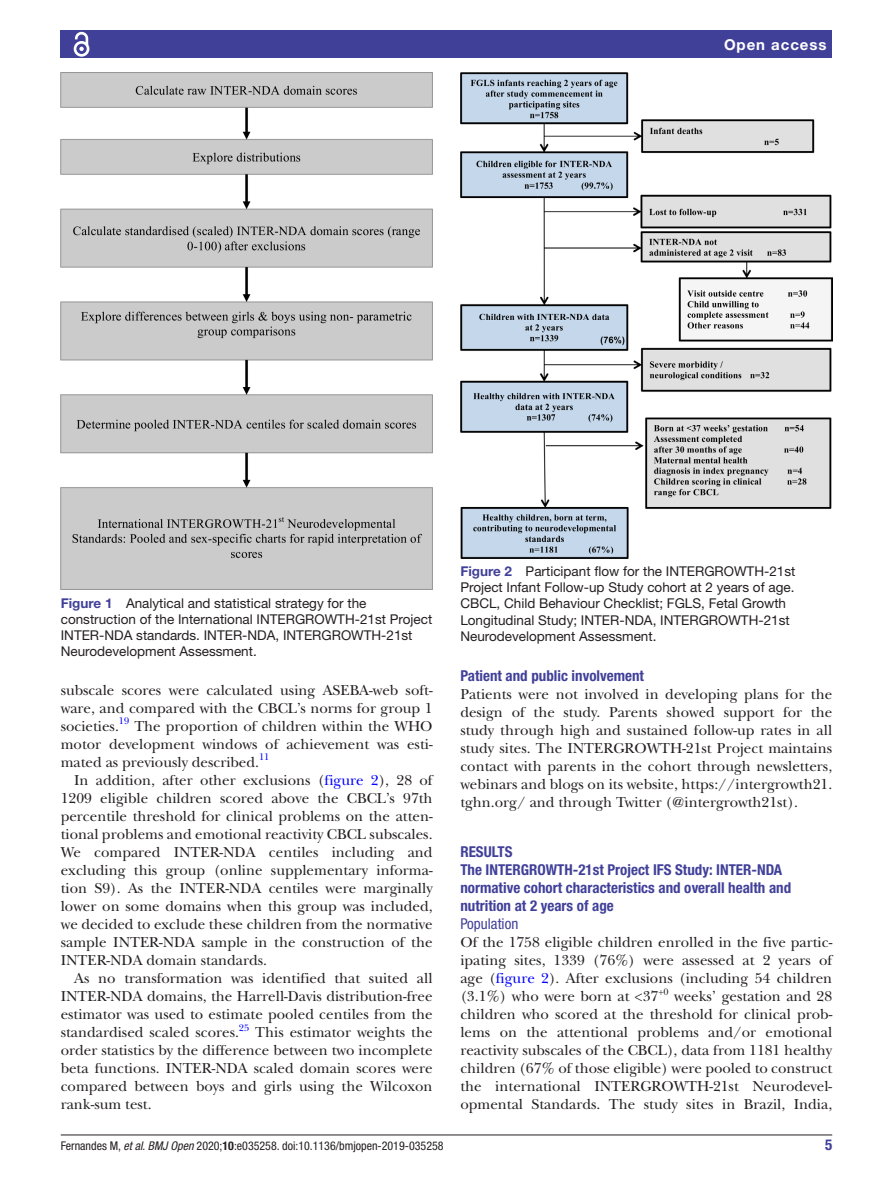
<style>
.page{position:relative;width:893px;height:1191px;background:#fff}
.page>*{position:absolute;margin:0;border:0;box-sizing:border-box;transform-origin:0 0}
.t1{font:15px/18px "New Baskerville";color:#231f20;text-align:justify}
.t2{font:700 condensed 15px/18px "Helvetica Neue LT Std";color:#414099}
.t3{font:700 15px "Helvetica Neue LT Std";letter-spacing:.065em;color:#fff}
.t4{font:condensed 15px "Helvetica Neue LT Std";color:#414099}
.t5{font:13.5px/16.2px "Helvetica Neue LT Std";color:#231f20}
.t6{font:condensed 12px "Helvetica Neue LT Std";color:#231f20}
.t7{font:9.9px "New Baskerville";color:#00f}
.s1{font-weight:700;color:#414099}
.s2{color:#00f}
.s3{font-style:italic}
.s4{font-weight:700}
</style>
<div class="page">
<hr style="left:61px;top:1134px;width:771px;height:1px;background:#231f20">
<div style="left:61px;top:31px;width:771px;height:27px;background:#414099"></div>
<svg style="left:73px;top:31px;width:17px;height:26px"></svg>
<img style="left:61px;top:73px;width:372px;height:517px">
<img style="left:460px;top:73px;width:372px;height:485px">
<p class="t3" style="left:724px;top:35px;width:104px">Open access</p>
<p class="t5" style="left:61px;top:594px;width:373px"><span class="s1">Figure 1</span> Analytical and statistical strategy for the construction of the International INTERGROWTH-21st Project INTER-NDA standards. INTER-NDA, INTERGROWTH-21st Neurodevelopment Assessment.</p>
<p class="t1" style="left:61px;top:681px;width:373px">subscale scores were calculated using ASEBA-web soft&shy;ware, and compared with the CBCL’s norms for group 1 societies.</p>
<p class="t7" style="left:119px;top:715px;width:12px">19</p>
<p class="t1" style="left:61px;top:717px;width:373px;text-indent:74px">The proportion of children within the WHO motor development windows of achievement was esti&shy;mated as previously described.</p>
<p class="t7" style="left:259px;top:751px;width:12px">11</p>
<p class="t1" style="left:61px;top:771px;width:373px;text-indent:14px">In addition, after other exclusions (<span class="s2">figure 2</span>), 28 of 1209 eligible children scored above the CBCL’s 97th percentile threshold for clinical problems on the atten&shy;tional problems and emotional reactivity CBCL subscales.<br>We compared INTER-NDA centiles including and excluding this group (online supplementary informa&shy;tion S9). As the INTER-NDA centiles were marginally lower on some domains when this group was included, we decided to exclude these children from the normative sample INTER-NDA sample in the construction of the INTER-NDA domain standards.</p>
<p class="t1" style="left:61px;top:969px;width:373px;text-indent:14px">As no transformation was identified that suited all INTER-NDA domains, the Harrell-Davis distribution-free estimator was used to estimate pooled centiles from the standardised scaled scores.<sup>25</sup> This estimator weights the order statistics by the difference between two incomplete beta functions. INTER-NDA scaled domain scores were compared between boys and girls using the Wilcoxon rank-sum test.</p>
<p class="t5" style="left:460px;top:563px;width:337px"><span class="s1">Figure 2</span> Participant flow for the INTERGROWTH-21st Project Infant Follow-up Study cohort at 2 years of age.<br>CBCL, Child Behaviour Checklist; FGLS, Fetal Growth Longitudinal Study; INTER-NDA, INTERGROWTH-21st Neurodevelopment Assessment.</p>
<p class="t2" style="left:460px;top:666px;width:185px">Patient and public involvement</p>
<p class="t1" style="left:460px;top:685px;width:373px">Patients were not involved in developing plans for the design of the study. Parents showed support for the study through high and sustained follow-up rates in all study sites. The INTERGROWTH-21st Project maintains contact with parents in the cohort through newsletters, webinars and blogs on its website, https://intergrowth21. tghn.org/ and through Twitter (@intergrowth21st).</p>
<p class="t2" style="left:460px;top:842px;width:54px">Results<br>The INTER</p>
<p class="t2" style="left:521px;top:860px;width:208px">GROWTH -21st Project IFS Study: INTER</p>
<p class="t2" style="left:460px;top:860px;width:332px;text-indent:291px">-NDA normative cohort characteristics and overall health and nutrition at 2 years of age</p>
<p class="t4" style="left:460px;top:915px;width:59px">Population</p>
<p class="t1" style="left:460px;top:933px;width:373px">Of the 1758 eligible children enrolled in the five partic&shy;ipating sites, 1339 (76%) were assessed at 2 years of age (<span class="s2">figure 2</span>). After exclusions (including 54 children (3.1%) who were born at &lt;37<sup>+0</sup> weeks’ gestation and 28 children who scored at the threshold for clinical prob&shy;lems on the attentional problems and/or emotional reactivity subscales of the CBCL), data from 1181 healthy children (67% of those eligible) were pooled to construct the international INTERGROWTH-21st Neurodevel&shy;opmental Standards. The study sites in Brazil, India,</p>
<p class="t6" style="left:61px;top:1138px;width:384px">Fernandes M, <span class="s3">et al</span>. <span class="s3">BMJ Open</span> 2020;<span class="s4">10</span>:e035258. doi:10.1136/bmjopen-2019-035258</p>
<p class="t2" style="left:825px;top:1135px;width:9px">5</p>
</div>
